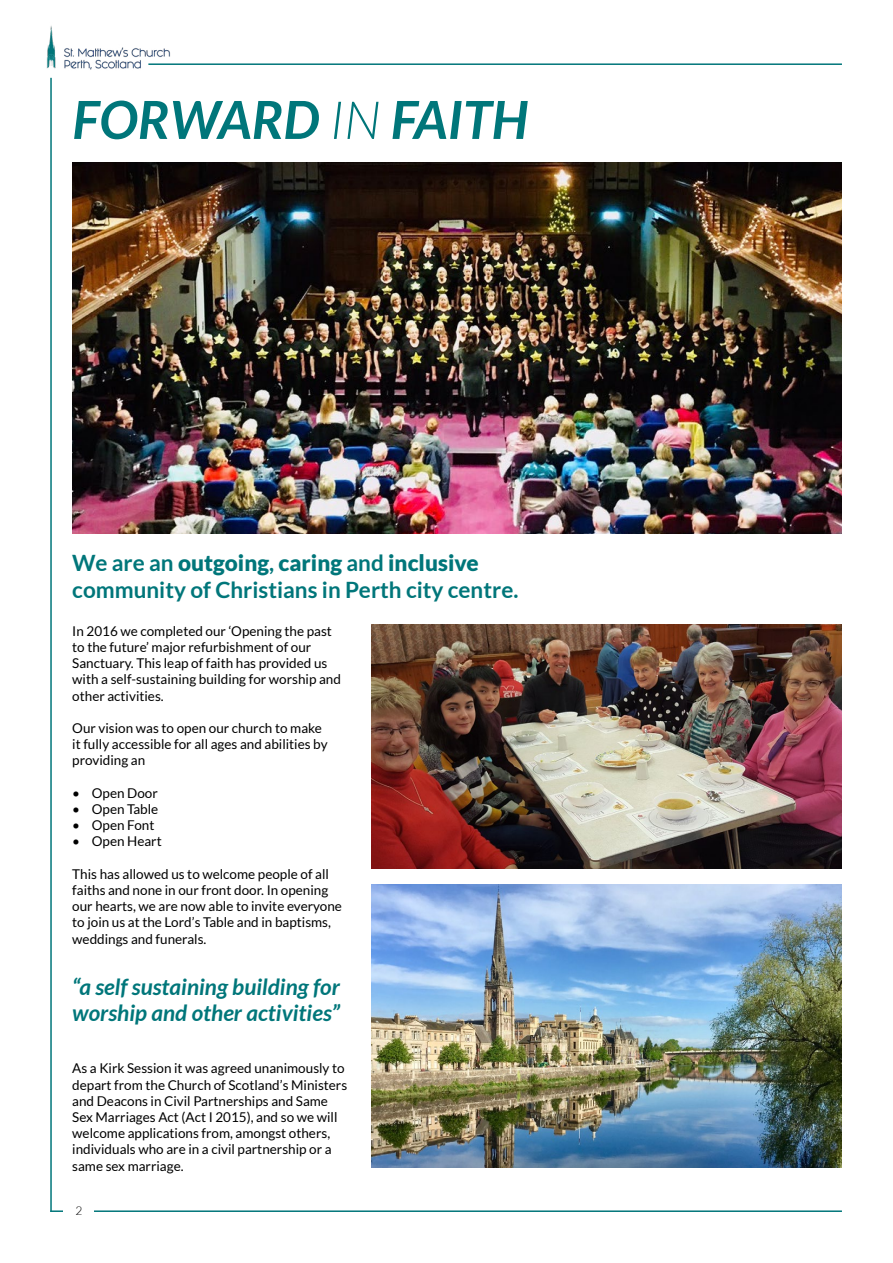
<style>
.page{position:relative;width:893px;height:1263px;background:#fff}
.page>*{position:absolute;margin:0;border:0;box-sizing:border-box;transform-origin:0 0}
.t1{font:italic 700 52.5px "Lato";color:#00767a}
.t2{font:700 22.5px/27px "Lato";color:#00767a}
.t3{font:italic 700 22.5px/25.5px "Lato";color:#00767a}
.t4{font:13.5px/16.2px "Lato";color:#000}
.t5{font:300 12px "Lato";color:#000}
.s1{font-weight:300}
.s2{font-weight:900}
</style>
<div class="page">
<img style="left:46px;top:25px;width:124px;height:45px">
<hr style="left:148px;top:63px;width:694px;height:2px;background:#00767a">
<hr style="left:50px;top:78px;width:2px;height:1134px;background:#00767a">
<hr style="left:50px;top:1210px;width:792px;height:2px;background:#00767a">
<div style="left:63px;top:1205px;width:31px;height:10px;background:#fff"></div>
<img style="left:72px;top:162px;width:770px;height:372px">
<img style="left:371px;top:625px;width:471px;height:244px">
<img style="left:371px;top:884px;width:471px;height:284px">
<h1 class="t1" style="left:72px;top:90px;width:457px">FORWARD <span class="s1">IN</span> FAITH</h1>
<h2 class="t2" style="left:72px;top:549px;width:448px">We are an <span class="s2">outgoing</span>, <span class="s2">caring</span> and <span class="s2">inclusive </span>community of Christians in Perth city centre.</h2>
<p class="t4" style="left:72px;top:623px;width:270px">In 2016 we completed our ‘Opening the past to the future’ major refurbishment of our Sanctuary. This leap of faith has provided us with a self-sustaining building for worship and other activities.</p>
<p class="t4" style="left:72px;top:720px;width:257px">Our vision was to open our church to make it fully accessible for all ages and abilities by providing an</p>
<p class="t4" style="left:72px;top:785px;width:87px">• Open Door</p>
<p class="t4" style="left:72px;top:801px;width:88px">• Open Table</p>
<p class="t4" style="left:72px;top:817px;width:84px">• Open Font</p>
<p class="t4" style="left:72px;top:833px;width:91px">• Open Heart</p>
<p class="t4" style="left:72px;top:866px;width:271px">This has allowed us to welcome people of all faiths and none in our front door. In opening our hearts, we are now able to invite everyone to join us at the Lord’s Table and in baptisms, weddings and funerals.</p>
<h2 class="t3" style="left:72px;top:975px;width:269px">“a self sustaining building for worship and other activities”</h2>
<p class="t4" style="left:72px;top:1060px;width:276px">As a Kirk Session it was agreed unanimously to depart from the Church of Scotland’s Ministers and Deacons in Civil Partnerships and Same Sex Marriages Act (Act I 2015), and so we will welcome applications from, amongst others, individuals who are in a civil partnership or a same sex marriage.</p>
<p class="t5" style="left:75px;top:1204px;width:8px">2</p>
</div>
